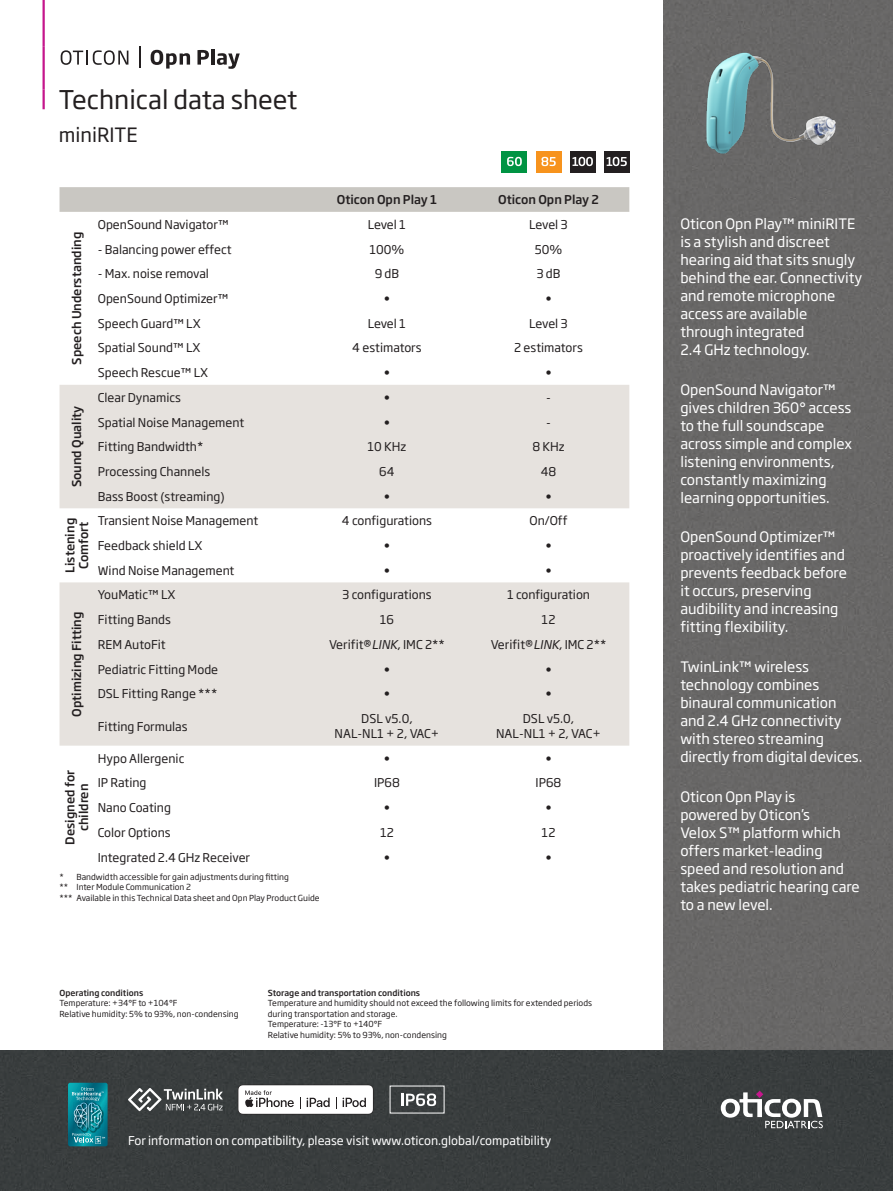
<style>
.page{position:relative;width:893px;height:1191px;background:#fff}
.page>*{position:absolute;margin:0;border:0;box-sizing:border-box;transform-origin:0 0}
.t1{font:25.5px "Soho Gothic Pro";color:#231f20}
.t2{font:19.5px "Soho Gothic Pro";color:#231f20}
.t3{font:14.25px/18px "Soho Gothic Pro";color:#fff}
.t4{font:12px/15px "Soho Gothic Pro";color:#231f20;text-align:center}
.t5{font:500 12px/13.5px "Soho Gothic Pro";color:#231f20;text-align:center}
.t6{font:12px "Soho Gothic Pro";color:#fff}
.t7{font:8.25px/10.5px "Soho Gothic Pro";color:#231f20}
.t8{font:500 8.25px "Soho Gothic Pro";color:#231f20}
.s1{font-style:italic}
</style>
<div class="page">
<div style="left:663px;top:0;width:230px;height:1050px;background:#686767"></div>
<div style="left:0;top:1050px;width:893px;height:141px;background:#393d3e"></div>
<svg style="left:128px;top:1088px;width:95px;height:23px;background:#6e7171"></svg>
<svg style="left:401px;top:1093px;width:35px;height:13px"></svg>
<svg style="left:238px;top:1084px;width:136px;height:30px"></svg>
<svg style="left:721px;top:1090px;width:102px;height:38px"></svg>
<div style="left:60px;top:187px;width:569px;height:25px;background:#c9c7c2"></div>
<svg style="left:60px;top:385px;width:569px;height:360px;fill:#e6e2de"></svg>
<hr style="left:43px;top:0;width:2px;height:47px;background:#c5168c">
<hr style="left:43px;top:47px;width:2px;height:42px;background:#c5168c">
<hr style="left:43px;top:89px;width:2px;height:20px;background:#c5168c">
<svg style="left:61px;top:50px;width:67px;height:15px"></svg>
<hr style="left:139px;top:47px;width:2px;height:21px;background:#231f20">
<svg style="left:151px;top:50px;width:39px;height:19px"></svg>
<svg style="left:197px;top:50px;width:12px;height:15px"></svg>
<hr style="left:211px;top:49px;width:3px;height:16px;background:#231f20">
<svg style="left:217px;top:53px;width:23px;height:16px"></svg>
<div style="left:501px;top:151px;width:26px;height:21px;background:#009443"></div>
<svg style="left:507px;top:157px;width:15px;height:9px"></svg>
<div style="left:536px;top:151px;width:25px;height:21px;background:#f7931d"></div>
<svg style="left:541px;top:157px;width:15px;height:9px"></svg>
<div style="left:570px;top:151px;width:25px;height:21px;background:#231f20"></div>
<svg style="left:572px;top:157px;width:21px;height:9px"></svg>
<div style="left:604px;top:151px;width:25px;height:21px;background:#231f20"></div>
<svg style="left:607px;top:157px;width:20px;height:9px"></svg>
<svg style="left:68px;top:1082px;width:40px;height:64px;background:#218a9a"></svg>
<img style="left:692px;top:39px;width:170px;height:134px">
<h1 class="t1" style="left:59px;top:80px;width:240px">Technical data sheet</h1>
<h2 class="t2" style="left:59px;top:119px;width:81px">miniRITE</h2>
<p class="t5" style="left:337px;top:192px;width:102px">Oticon Opn Play 1</p>
<p class="t5" style="left:498px;top:192px;width:102px">Oticon Opn Play 2</p>
<p class="t5" style="left:69px;top:365px;width:134px;rotate:-90deg">Speech Understanding</p>
<p class="t5" style="left:69px;top:487px;width:83px;rotate:-90deg">Sound Quality</p>
<p class="t4" style="left:98px;top:216px;width:132px">OpenSound Navigator™</p>
<p class="t4" style="left:368px;top:216px;width:40px">Level 1</p>
<p class="t4" style="left:529px;top:216px;width:40px">Level 3</p>
<p class="t4" style="left:98px;top:241px;width:135px">- Balancing power effect</p>
<p class="t4" style="left:370px;top:241px;width:36px">100%</p>
<p class="t4" style="left:535px;top:241px;width:29px">50%</p>
<p class="t4" style="left:98px;top:266px;width:113px">- Max. noise removal</p>
<p class="t4" style="left:375px;top:266px;width:26px">9 dB</p>
<p class="t4" style="left:536px;top:266px;width:26px">3 dB</p>
<p class="t4" style="left:98px;top:290px;width:132px">OpenSound Optimizer™</p>
<p class="t4" style="left:384px;top:290px;width:8px">•</p>
<p class="t4" style="left:545px;top:290px;width:8px">•</p>
<p class="t4" style="left:98px;top:315px;width:105px">Speech Guard™ LX</p>
<p class="t4" style="left:368px;top:315px;width:40px">Level 1</p>
<p class="t4" style="left:529px;top:315px;width:40px">Level 3</p>
<p class="t4" style="left:98px;top:340px;width:104px">Spatial Sound™ LX</p>
<p class="t4" style="left:352px;top:340px;width:71px">4 estimators</p>
<p class="t4" style="left:514px;top:340px;width:70px">2 estimators</p>
<p class="t4" style="left:98px;top:364px;width:112px">Speech Rescue™ LX</p>
<p class="t4" style="left:384px;top:364px;width:8px">•</p>
<p class="t4" style="left:545px;top:364px;width:8px">•</p>
<p class="t4" style="left:98px;top:389px;width:85px">Clear Dynamics</p>
<p class="t4" style="left:384px;top:389px;width:8px">•</p>
<p class="t4" style="left:546px;top:389px;width:6px">-</p>
<p class="t4" style="left:98px;top:414px;width:148px">Spatial Noise Management</p>
<p class="t4" style="left:384px;top:414px;width:8px">•</p>
<p class="t4" style="left:546px;top:414px;width:6px">-</p>
<p class="t4" style="left:98px;top:439px;width:107px">Fitting Bandwidth*</p>
<p class="t4" style="left:368px;top:439px;width:40px">10 KHz</p>
<p class="t4" style="left:532px;top:439px;width:34px">8 KHz</p>
<p class="t4" style="left:98px;top:463px;width:114px">Processing Channels</p>
<p class="t4" style="left:379px;top:463px;width:17px">64</p>
<p class="t4" style="left:541px;top:463px;width:17px">48</p>
<p class="t4" style="left:98px;top:488px;width:128px">Bass Boost (streaming)</p>
<p class="t4" style="left:384px;top:488px;width:8px">•</p>
<p class="t4" style="left:545px;top:488px;width:8px">•</p>
<p class="t5" style="left:63px;top:572px;width:56px;rotate:-90deg">Listening<br>Comfort</p>
<p class="t4" style="left:98px;top:513px;width:162px">Transient Noise Management</p>
<p class="t4" style="left:342px;top:513px;width:91px">4 configurations</p>
<p class="t4" style="left:529px;top:513px;width:40px">On/Off</p>
<p class="t4" style="left:98px;top:537px;width:106px">Feedback shield LX</p>
<p class="t4" style="left:384px;top:537px;width:8px">•</p>
<p class="t4" style="left:545px;top:537px;width:8px">•</p>
<p class="t4" style="left:98px;top:562px;width:138px">Wind Noise Management</p>
<p class="t4" style="left:384px;top:562px;width:8px">•</p>
<p class="t4" style="left:545px;top:562px;width:8px">•</p>
<p class="t5" style="left:69px;top:716px;width:106px;rotate:-90deg">Optimizing Fitting</p>
<p class="t4" style="left:98px;top:587px;width:79px">YouMatic™ LX</p>
<p class="t4" style="left:342px;top:587px;width:91px">3 configurations</p>
<p class="t4" style="left:507px;top:587px;width:85px">1 configuration</p>
<p class="t4" style="left:98px;top:611px;width:75px">Fitting Bands</p>
<p class="t4" style="left:380px;top:611px;width:16px">16</p>
<p class="t4" style="left:542px;top:611px;width:15px">12</p>
<p class="t4" style="left:98px;top:636px;width:69px">REM AutoFit</p>
<p class="t4" style="left:329px;top:636px;width:117px">Verifit®<span class="s1">LINK</span>, IMC 2**</p>
<p class="t4" style="left:491px;top:636px;width:117px">Verifit®<span class="s1">LINK</span>, IMC 2**</p>
<p class="t4" style="left:98px;top:661px;width:122px">Pediatric Fitting Mode</p>
<p class="t4" style="left:384px;top:661px;width:8px">•</p>
<p class="t4" style="left:545px;top:661px;width:8px">•</p>
<p class="t4" style="left:98px;top:685px;width:121px">DSL Fitting Range ***</p>
<p class="t4" style="left:384px;top:685px;width:8px">•</p>
<p class="t4" style="left:545px;top:685px;width:8px">•</p>
<p class="t4" style="left:98px;top:718px;width:91px">Fitting Formulas</p>
<p class="t4" style="left:335px;top:710px;width:106px">DSL v5.0,<br>NAL-NL1 + 2, VAC+</p>
<p class="t4" style="left:496px;top:710px;width:106px">DSL v5.0,<br>NAL-NL1 + 2, VAC+</p>
<p class="t4" style="left:98px;top:750px;width:88px">Hypo Allergenic</p>
<p class="t4" style="left:384px;top:750px;width:8px">•</p>
<p class="t4" style="left:545px;top:750px;width:8px">•</p>
<p class="t4" style="left:98px;top:775px;width:50px">IP Rating</p>
<p class="t4" style="left:374px;top:775px;width:27px">IP68</p>
<p class="t4" style="left:536px;top:775px;width:27px">IP68</p>
<p class="t4" style="left:98px;top:799px;width:75px">Nano Coating</p>
<p class="t4" style="left:384px;top:799px;width:8px">•</p>
<p class="t4" style="left:545px;top:799px;width:8px">•</p>
<p class="t4" style="left:98px;top:824px;width:74px">Color Options</p>
<p class="t4" style="left:380px;top:824px;width:15px">12</p>
<p class="t4" style="left:542px;top:824px;width:15px">12</p>
<p class="t4" style="left:98px;top:849px;width:154px">Integrated 2.4 GHz Receiver</p>
<p class="t4" style="left:384px;top:849px;width:8px">•</p>
<p class="t4" style="left:545px;top:849px;width:8px">•</p>
<p class="t7" style="left:60px;top:871px;width:262px">* Bandwidth accessible for gain adjustments during fitting<br>** Inter Module Communication 2<br>*** Available in this Technical Data sheet and Opn Play Product Guide</p>
<p class="t5" style="left:63px;top:844px;width:76px;rotate:-90deg">Designed for children</p>
<p class="t8" style="left:60px;top:986px;width:85px">Operating conditions</p>
<p class="t7" style="left:60px;top:997px;width:180px">Temperature: +34°F to +104°F<br>Relative humidity: 5% to 93%, non-condensing</p>
<p class="t8" style="left:268px;top:986px;width:154px">Storage and transportation conditions</p>
<p class="t7" style="left:268px;top:997px;width:326px">Temperature and humidity should not exceed the following limits for extended periods during transportation and storage.<br>Temperature: -13°F to +140°F<br>Relative humidity: 5% to 93%, non-condensing</p>
<p class="t6" style="left:128px;top:1130px;width:425px">For information on compatibility, please visit www.oticon.global/compatibility</p>
<p class="t3" style="left:680px;top:214px;width:183px">Oticon Opn Play™ miniRITE is a stylish and discreet hearing aid that sits snugly behind the ear. Connectivity and remote microphone access are available through integrated<br>2.4 GHz technology.</p>
<p class="t3" style="left:680px;top:380px;width:173px">OpenSound Navigator™ gives children 360° access to the full soundscape across simple and complex listening environments, constantly maximizing learning opportunities.</p>
<p class="t3" style="left:680px;top:527px;width:168px">OpenSound Optimizer™ proactively identifies and prevents feedback before it occurs, preserving audibility and increasing fitting flexibility.</p>
<p class="t3" style="left:680px;top:657px;width:183px">TwinLink™ wireless technology combines binaural communication and 2.4 GHz connectivity with stereo streaming directly from digital devices.</p>
<p class="t3" style="left:680px;top:786px;width:181px">Oticon Opn Play is<br>powered by Oticon’s<br>Velox S™ platform which offers market-leading speed and resolution and takes pediatric hearing care to a new level.</p>
</div>
